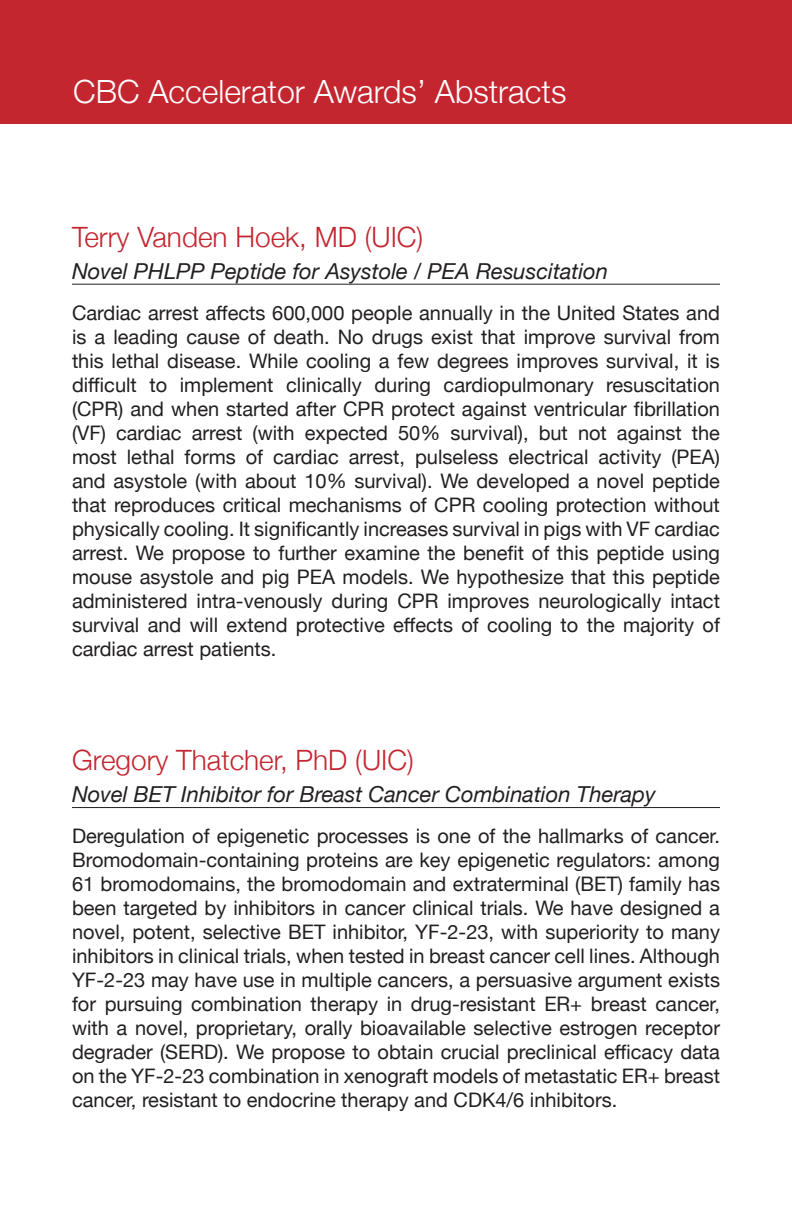
<style>
.page{position:relative;width:792px;height:1224px;background:#fff}
.page>*{position:absolute;margin:0;border:0;box-sizing:border-box;transform-origin:0 0}
.t1{font:300 32px "Helvetica Neue";color:#fff}
.t2{font:300 28px "Helvetica Neue";color:#c42630}
.t3{font:italic 22px "Helvetica Neue";color:#231f20}
.t4{font:20px/24px "Helvetica Neue";color:#231f20;text-align:justify}
</style>
<div class="page">
<div style="left:0;top:0;width:792px;height:124px;background:#c42630"></div>
<hr style="left:72px;top:284px;width:648px;height:1px;background:#231f20">
<hr style="left:72px;top:807px;width:648px;height:1px;background:#231f20">
<h1 class="t1" style="left:73px;top:66px;width:495px">CBC Accelerator Awards’ Abstracts</h1>
<h2 class="t2" style="left:72px;top:214px;width:353px">Terry Vanden Hoek, MD (UIC)</h2>
<p class="t3" style="left:72px;top:255px;width:538px">Novel PHLPP Peptide for Asystole / PEA Resuscitation</p>
<p class="t4" style="left:72px;top:302px;width:650px">Cardiac arrest affects 600,000 people annually in the United States and is a leading cause of death. No drugs exist that improve survival from this lethal disease. While cooling a few degrees improves survival, it is difficult to implement clinically during cardiopulmonary resuscitation (CPR) and when started after CPR protect against ventricular fibrillation (VF) cardiac arrest (with expected 50% survival), but not against the most lethal forms of cardiac arrest, pulseless electrical activity (PEA) and asystole (with about 10% survival). We developed a novel peptide that reproduces critical mechanisms of CPR cooling protection without physically cooling. It significantly increases survival in pigs with VF cardiac arrest. We propose to further examine the benefit of this peptide using mouse asystole and pig PEA models. We hypothesize that this peptide administered intra-venously during CPR improves neurologically intact survival and will extend protective effects of cooling to the majority of cardiac arrest patients.</p>
<h2 class="t2" style="left:72px;top:738px;width:343px">Gregory Thatcher, PhD (UIC)</h2>
<p class="t3" style="left:72px;top:778px;width:585px">Novel BET Inhibitor for Breast Cancer Combination Therapy</p>
<p class="t4" style="left:72px;top:825px;width:650px">Deregulation of epigenetic processes is one of the hallmarks of cancer.<br>Bromodomain-containing proteins are key epigenetic regulators: among 61 bromodomains, the bromodomain and extraterminal (BET) family has been targeted by inhibitors in cancer clinical trials. We have designed a novel, potent, selective BET inhibitor, YF-2-23, with superiority to many inhibitors in clinical trials, when tested in breast cancer cell lines. Although YF-2-23 may have use in multiple cancers, a persuasive argument exists for pursuing combination therapy in drug-resistant ER+ breast cancer, with a novel, proprietary, orally bioavailable selective estrogen receptor degrader (SERD). We propose to obtain crucial preclinical efficacy data on the YF-2-23 combination in xenograft models of metastatic ER+ breast cancer, resistant to endocrine therapy and CDK4/6 inhibitors.</p>
</div>
